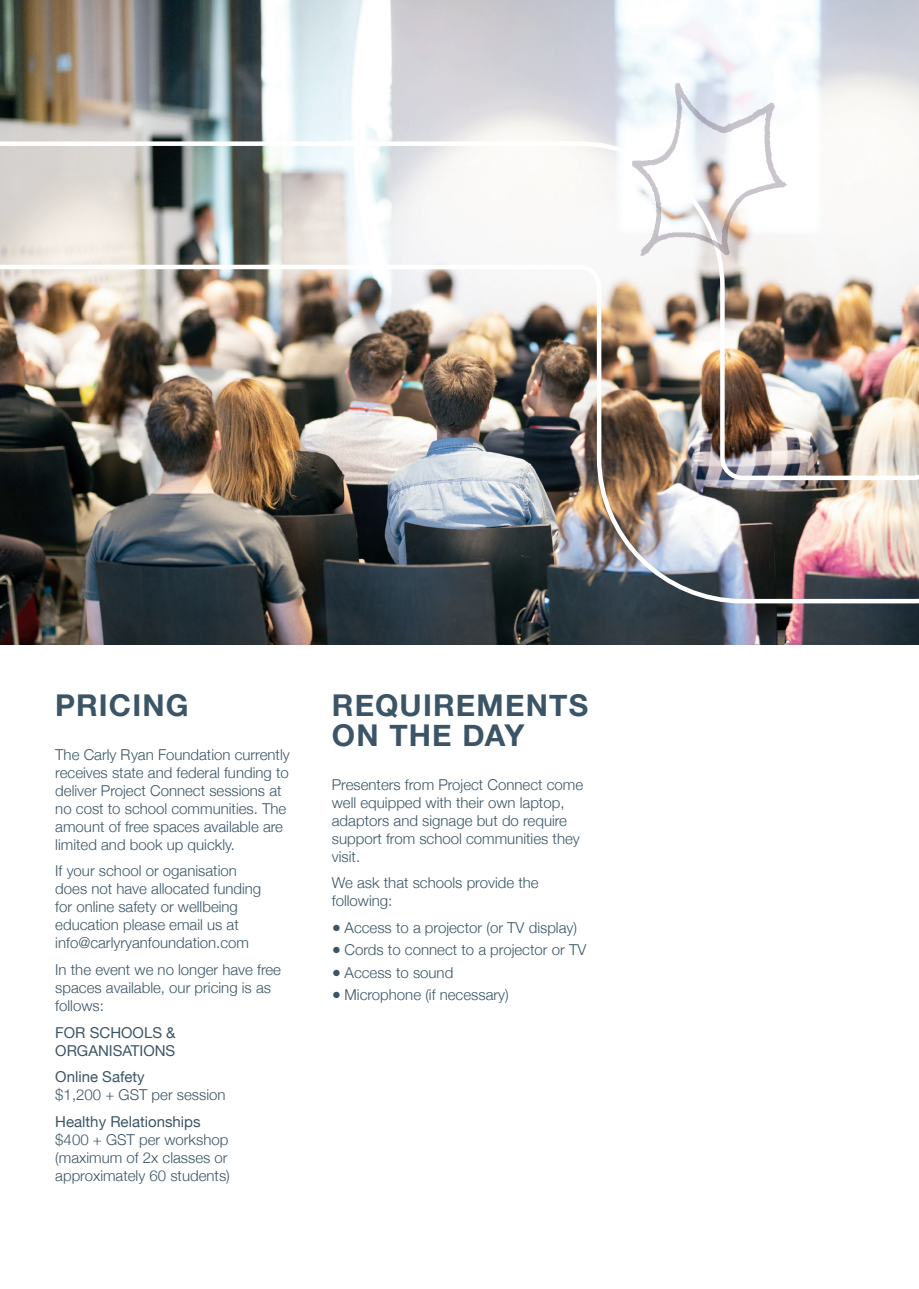
<style>
.page{position:relative;width:919px;height:1289px;background:#fff}
.page>*{position:absolute;margin:0;border:0;box-sizing:border-box;transform-origin:0 0}
.t1{font:700 30px/30px "Helvetica Neue";letter-spacing:.04em;color:#3b5566}
.t2{font:300 15px/18px "Helvetica Neue";color:#3b5566}
.t3{font:15px/18px "Helvetica Neue";color:#3b5566}
.s1{font-weight:400}
</style>
<div class="page">
<img style="left:0;top:0;width:918px;height:645px">
<img style="left:620px;top:69px;width:175px;height:207px">
<p class="t1" style="left:55px;top:691px;width:135px">PRICING</p>
<p class="t2" style="left:55px;top:744px;width:236px">The Carly Ryan Foundation currently receives state and federal funding to deliver Project Connect sessions at no cost to school communities. The amount of free spaces available are limited and book up quickly.</p>
<p class="t2" style="left:55px;top:861px;width:207px">If your school or oganisation does not have allocated funding for online safety or wellbeing education please email us at info@carlyryanfoundation.com</p>
<p class="t2" style="left:55px;top:959px;width:227px">In the event we no longer have free spaces available, our pricing is as follows:</p>
<p class="t3" style="left:55px;top:1024px;width:122px">FOR SCHOOLS &amp;<br>ORGANISATIONS</p>
<p class="t2" style="left:55px;top:1066px;width:172px"><span class="s1">Online Safety<br></span>$1,200 + GST per session</p>
<p class="t2" style="left:55px;top:1111px;width:176px"><span class="s1">Healthy Relationships </span>$400 + GST per workshop (maximum of 2x classes or approximately 60 students)</p>
<p class="t1" style="left:332px;top:691px;width:258px">REQUIREMENTS<br>ON THE DAY</p>
<p class="t2" style="left:332px;top:774px;width:253px">Presenters from Project Connect come well equipped with their own laptop, adaptors and signage but do require support from school communities they visit.</p>
<p class="t2" style="left:332px;top:873px;width:208px">We ask that schools provide the following:</p>
<p class="t2" style="left:332px;top:917px;width:247px">● Access to a projector (or TV display)</p>
<p class="t2" style="left:332px;top:939px;width:256px">● Cords to connect to a projector or TV</p>
<p class="t2" style="left:332px;top:962px;width:123px">● Access to sound</p>
<p class="t2" style="left:332px;top:984px;width:178px">● Microphone (if necessary)</p>
</div>
